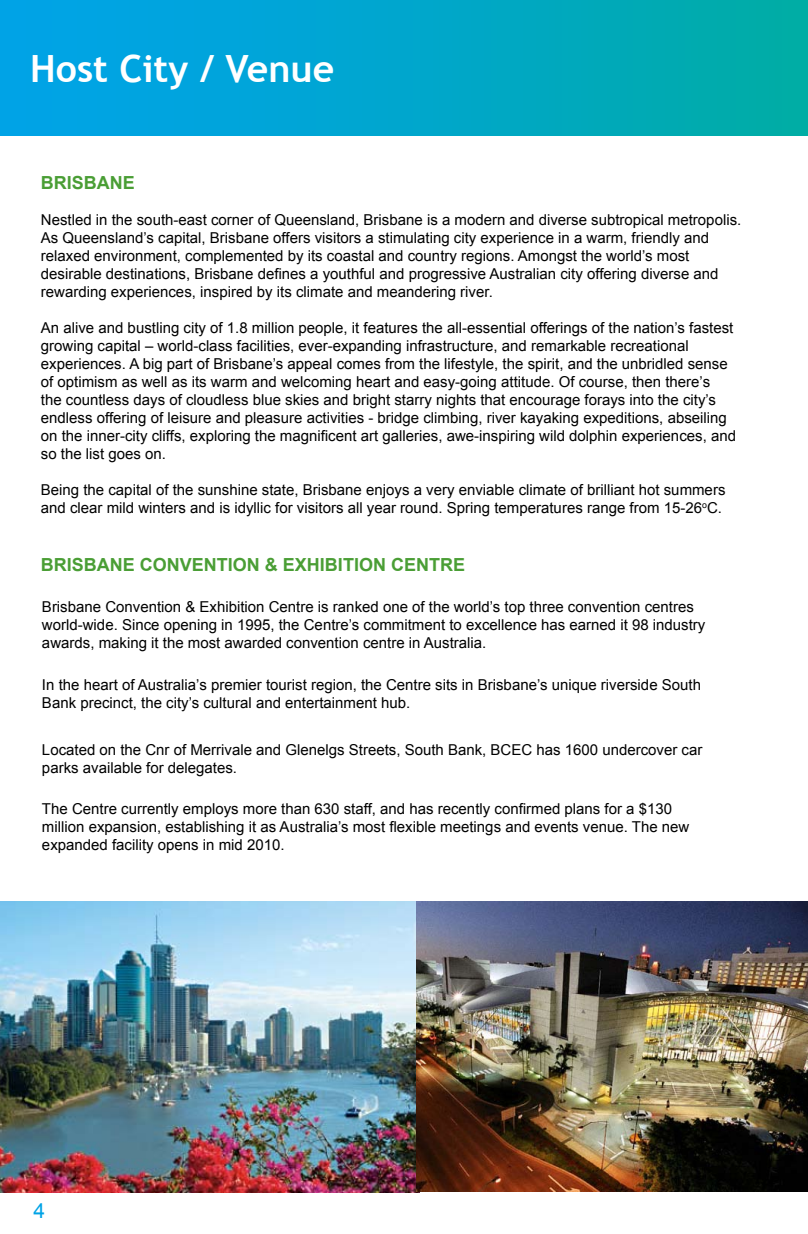
<style>
.page{position:relative;width:808px;height:1234px;background:#fff}
.page>*{position:absolute;margin:0;border:0;box-sizing:border-box;transform-origin:0 0}
.t1{font:700 37.5px "Trebuchet MS";color:#fff}
.t2{font:21px "Arial";color:#00a3e6}
.t3{font:700 18px "Arial";color:#4a9e35}
.t4{font:15px/18px "Arial";color:#000}
</style>
<div class="page">
<div style="left:0;top:0;width:808px;height:135px;background:linear-gradient(to right,#00a2ed,#00aca7)"></div>
<img style="left:0;top:901px;width:417px;height:290px">
<img style="left:417px;top:901px;width:390px;height:290px">
<h1 class="t1" style="left:30px;top:45px;width:306px">Host City / Venue</h1>
<p class="t3" style="left:41px;top:170px;width:95px">BRISBANE</p>
<p class="t4" style="left:41px;top:210px;width:702px">Nestled in the south-east corner of Queensland, Brisbane is a modern and diverse subtropical metropolis.<br>As Queensland’s capital, Brisbane offers visitors a stimulating city experience in a warm, friendly and relaxed environment, complemented by its coastal and country regions. Amongst the world’s most desirable destinations, Brisbane defines a youthful and progressive Australian city offering diverse and rewarding experiences, inspired by its climate and meandering river.</p>
<p class="t4" style="left:41px;top:318px;width:697px">An alive and bustling city of 1.8 million people, it features the all-essential offerings of the nation’s fastest growing capital – world-class facilities, ever-expanding infrastructure, and remarkable recreational experiences. A big part of Brisbane’s appeal comes from the lifestyle, the spirit, and the unbridled sense of optimism as well as its warm and welcoming heart and easy-going attitude. Of course, then there’s<br>the countless days of cloudless blue skies and bright starry nights that encourage forays into the city’s endless offering of leisure and pleasure activities - bridge climbing, river kayaking expeditions, abseiling on the inner-city cliffs, exploring the magnificent art galleries, awe-inspiring wild dolphin experiences, and so the list goes on.</p>
<p class="t4" style="left:41px;top:480px;width:686px">Being the capital of the sunshine state, Brisbane enjoys a very enviable climate of brilliant hot summers and clear mild winters and is idyllic for visitors all year round. Spring temperatures range from 15-26<sup>o</sup>C.</p>
<p class="t3" style="left:41px;top:552px;width:426px">BRISBANE CONVENTION &amp; EXHIBITION CENTRE</p>
<p class="t4" style="left:42px;top:598px;width:665px">Brisbane Convention &amp; Exhibition Centre is ranked one of the world’s top three convention centres world-wide. Since opening in 1995, the Centre’s commitment to excellence has earned it 98 industry awards, making it the most awarded convention centre in Australia.</p>
<p class="t4" style="left:42px;top:675px;width:660px">In the heart of Australia’s premier tourist region, the Centre sits in Brisbane’s unique riverside South<br>Bank precinct, the city’s cultural and entertainment hub.</p>
<p class="t4" style="left:42px;top:740px;width:662px">Located on the Cnr of Merrivale and Glenelgs Streets, South Bank, BCEC has 1600 undercover car parks available for delegates.</p>
<p class="t4" style="left:42px;top:800px;width:649px">The Centre currently employs more than 630 staff, and has recently confirmed plans for a $130 million expansion, establishing it as Australia’s most flexible meetings and events venue. The new expanded facility opens in mid 2010.</p>
<h2 class="t2" style="left:33px;top:1196px;width:13px">4</h2>
</div>
